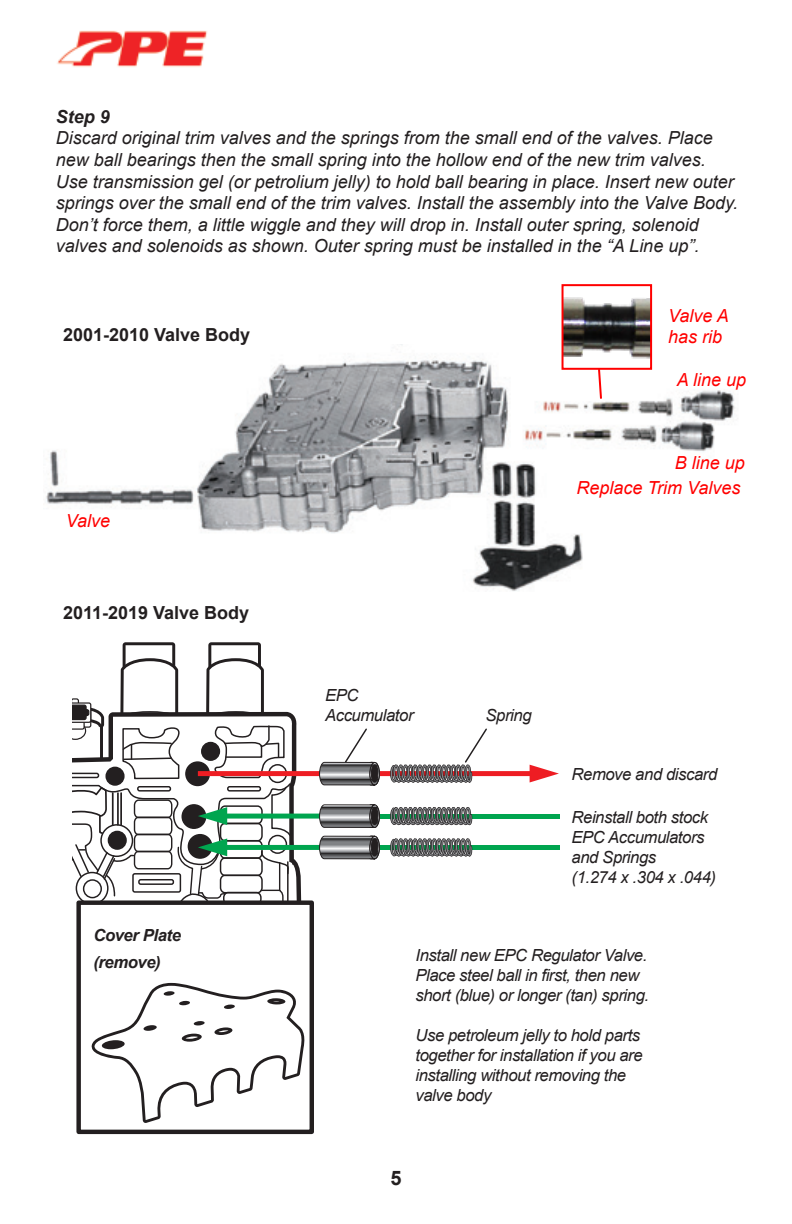
<style>
.page{position:relative;width:792px;height:1224px;background:#fff}
.page>*{position:absolute;margin:0;border:0;box-sizing:border-box;transform-origin:0 0}
.t1{font:700 20px "Arial";color:#231f20}
.t2{font:italic 18px/21.6px "Arial";color:#231f20}
.t3{font:italic 18px "Arial";color:#f00}
.t4{font:700 18px "Arial";color:#231f20}
.t5{font:italic 700 18px "Arial";color:#231f20}
.t6{font:italic 16.6px/20px "Arial";letter-spacing:-.025em;color:#231f20}
.t7{font:italic 700 16.6px/26.6px "Arial";letter-spacing:-.025em;color:#231f20}
</style>
<div class="page">
<img style="left:57px;top:30px;width:150px;height:37px">
<img style="left:46px;top:344px;width:689px;height:247px">
<img style="left:565px;top:297px;width:84px;height:70px">
<div style="left:562px;top:284px;width:90px;height:86px;border:2px solid #f00"></div>
<svg style="left:597px;top:367px;width:6px;height:34px"></svg>
<div style="left:76px;top:900px;width:238px;height:234px;border:4px solid #231f20"></div>
<svg style="left:72px;top:642px;width:487px;height:481px"></svg>
<p class="t5" style="left:56px;top:104px;width:56px">Step 9</p>
<p class="t2" style="left:56px;top:127px;width:684px">Discard original trim valves and the springs from the small end of the valves. Place new ball bearings then the small spring into the hollow end of the new trim valves.<br>Use transmission gel (or petrolium jelly) to hold ball bearing in place. Insert new outer springs over the small end of the trim valves. Install the assembly into the Valve Body.<br>Don’t force them, a little wiggle and they will drop in. Install outer spring, solenoid valves and solenoids as shown. Outer spring must be installed in the “A Line up”.</p>
<p class="t4" style="left:63px;top:322px;width:189px">2001-2010 Valve Body</p>
<p class="t3" style="left:66px;top:509px;width:46px">Valve</p>
<p class="t4" style="left:63px;top:600px;width:188px">2011-2019 Valve Body</p>
<p class="t7" style="left:93px;top:923px;width:89px">Cover Plate (remove)</p>
<p class="t3" style="left:668px;top:304px;width:62px">Valve A</p>
<p class="t3" style="left:668px;top:325px;width:56px">has rib</p>
<p class="t3" style="left:677px;top:368px;width:71px">A line up</p>
<p class="t3" style="left:675px;top:451px;width:72px">B line up</p>
<p class="t3" style="left:576px;top:476px;width:166px">Replace Trim Valves</p>
<p class="t6" style="left:325px;top:686px;width:90px">EPC<br>Accumulator</p>
<p class="t6" style="left:486px;top:706px;width:48px">Spring</p>
<p class="t6" style="left:572px;top:764px;width:147px">Remove and discard</p>
<p class="t6" style="left:572px;top:807px;width:146px">Reinstall both stock<br>EPC Accumulators and Springs<br>(1.274 x .304 x .044)</p>
<p class="t6" style="left:415px;top:945px;width:235px">Install new EPC Regulator Valve.<br>Place steel ball in first, then new short (blue) or longer (tan) spring.</p>
<p class="t6" style="left:415px;top:1025px;width:229px">Use petroleum jelly to hold parts together for installation if you are installing without removing the valve body</p>
<p class="t1" style="left:390px;top:1163px;width:13px">5</p>
</div>
